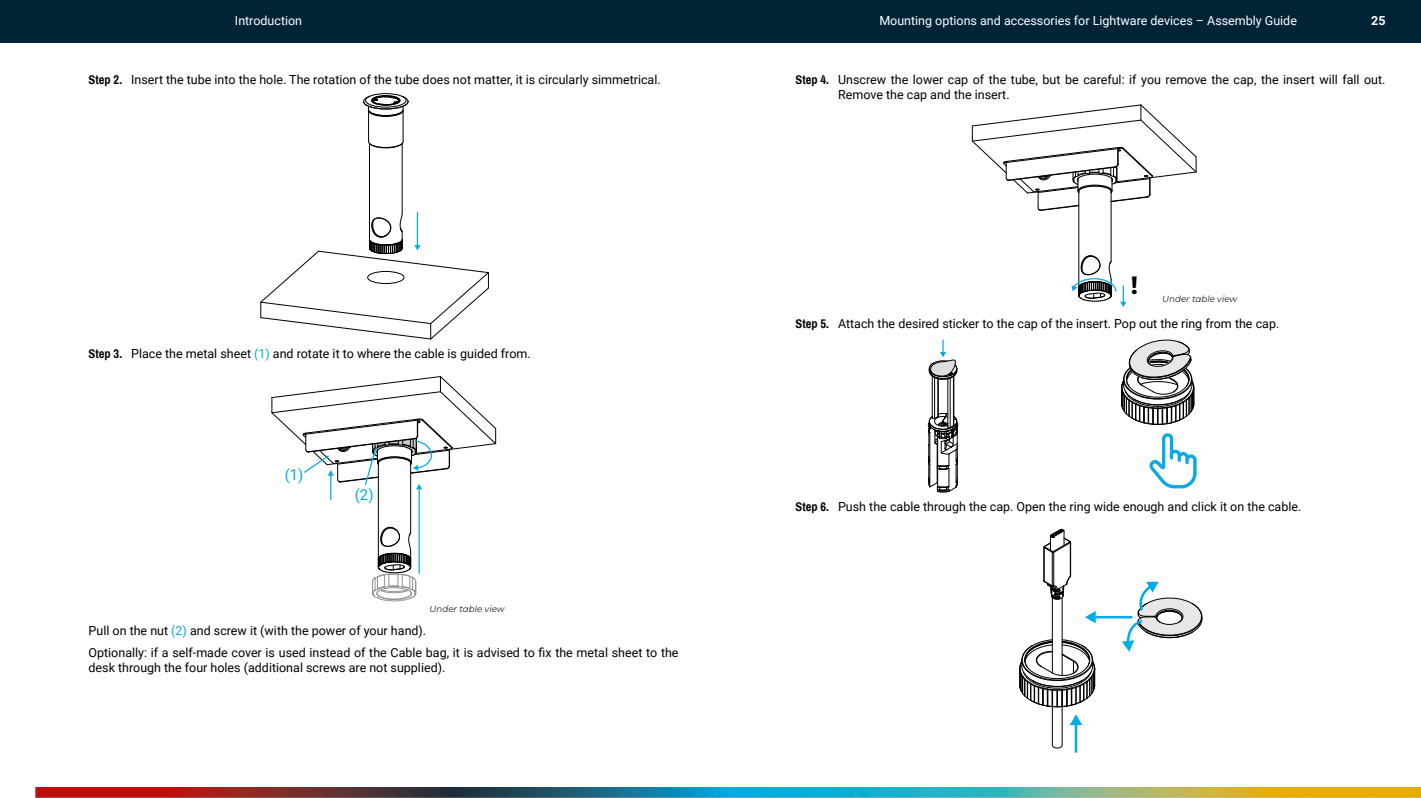
<style>
.page{position:relative;width:1421px;height:798px;background:#fff}
.page>*{position:absolute;margin:0;border:0;box-sizing:border-box;transform-origin:0 0}
.t1{font:700 25px "Montserrat";color:#000}
.t2{font:15px "Roboto";color:#00ace7}
.t3{font:12.5px/22.1px "Roboto";color:#000}
.t4{font:12.5px "Roboto";color:#fff}
.t5{font:700 12.5px "Roboto";color:#fff}
.t6{font:italic 8.75px "Montserrat";color:#1c1c1b}
.s1{font-family:"Archivo Narrow";font-weight:700}
.s2{color:#00afe9}
</style>
<div class="page">
<div style="left:0;top:0;width:1421px;height:43px;background:#002436"></div>
<img style="left:35px;top:787px;width:1386px;height:10px">
<hr style="left:403px;top:111px;width:1px;height:31px;background:#000">
<hr style="left:368px;top:111px;width:1px;height:31px;background:#000">
<hr style="left:369px;top:143px;width:1px;height:96px;background:#000">
<hr style="left:402px;top:143px;width:1px;height:70px;background:#000">
<svg style="left:368px;top:141px;width:36px;height:7px"></svg>
<div style="left:365px;top:93px;width:41px;height:14px;border:1px solid #000;border-radius:50%"></div>
<svg style="left:363px;top:95px;width:46px;height:22px"></svg>
<svg style="left:260px;top:212px;width:229px;height:128px"></svg>
<hr style="left:378px;top:463px;width:1px;height:95px;background:#000">
<hr style="left:410px;top:463px;width:1px;height:70px;background:#000">
<svg style="left:372px;top:526px;width:44px;height:75px"></svg>
<hr style="left:418px;top:488px;width:2px;height:85px;background:#00ace7">
<svg style="left:271px;top:376px;width:225px;height:123px"></svg>
<hr style="left:1078px;top:191px;width:1px;height:96px;background:#000">
<hr style="left:1111px;top:191px;width:1px;height:70px;background:#000">
<svg style="left:971px;top:104px;width:226px;height:107px"></svg>
<svg style="left:1071px;top:255px;width:55px;height:52px"></svg>
<hr style="left:937px;top:378px;width:1px;height:38px;background:#000">
<hr style="left:934px;top:377px;width:1px;height:41px;background:#000">
<hr style="left:938px;top:378px;width:1px;height:38px;background:#000">
<hr style="left:932px;top:376px;width:1px;height:42px;background:#000">
<hr style="left:950px;top:378px;width:1px;height:49px;background:#000">
<hr style="left:947px;top:378px;width:1px;height:49px;background:#000">
<hr style="left:953px;top:376px;width:1px;height:49px;background:#000">
<svg style="left:927px;top:413px;width:31px;height:79px"></svg>
<svg style="left:928px;top:339px;width:29px;height:41px"></svg>
<svg style="left:1121px;top:339px;width:74px;height:86px"></svg>
<svg style="left:1149px;top:433px;width:48px;height:55px"></svg>
<hr style="left:1052px;top:552px;width:1px;height:33px;background:#000">
<hr style="left:1044px;top:547px;width:1px;height:34px;background:#000">
<hr style="left:1053px;top:552px;width:1px;height:33px;background:#000">
<hr style="left:1043px;top:547px;width:1px;height:33px;background:#000">
<hr style="left:1070px;top:542px;width:1px;height:33px;background:#000">
<svg style="left:1043px;top:528px;width:28px;height:25px"></svg>
<hr style="left:1062px;top:597px;width:1px;height:78px;background:#000">
<hr style="left:1052px;top:597px;width:1px;height:75px;background:#000">
<svg style="left:1043px;top:575px;width:28px;height:24px"></svg>
<hr style="left:1075px;top:723px;width:2px;height:29px;background:#00ace7">
<svg style="left:1019px;top:639px;width:77px;height:109px"></svg>
<hr style="left:1094px;top:615px;width:38px;height:3px;background:#00ace7">
<svg style="left:1085px;top:611px;width:11px;height:12px"></svg>
<svg style="left:1122px;top:581px;width:81px;height:70px"></svg>
<p class="t4" style="left:235px;top:12px;width:69px">Introduction</p>
<p class="t4" style="left:879px;top:12px;width:419px">Mounting options and accessories for Lightware devices – Assembly Guide</p>
<p class="t5" style="left:1371px;top:12px;width:16px">25</p>
<p class="t3" style="left:89px;top:68px;width:574px"><span class="s1">Step 2.</span> Insert the tube into the hole. The rotation of the tube does not matter, it is circularly simmetrical.</p>
<p class="t3" style="left:89px;top:341px;width:444px"><span class="s1">Step 3.</span> Place the metal sheet <span class="s2">(1)</span> and rotate it to where the cable is guided from.</p>
<p class="t2" style="left:285px;top:463px;width:20px">(1)</p>
<p class="t2" style="left:355px;top:484px;width:20px">(2)</p>
<p class="t6" style="left:430px;top:603px;width:77px">Under table view</p>
<p class="t3" style="left:89px;top:618px;width:591px">Pull on the nut <span class="s2">(2)</span> and screw it (with the power of your hand).<br>Optionally: if a self-made cover is used instead of the Cable bag, it is advised to fix the metal sheet to the</p>
<p class="t3" style="left:89px;top:656px;width:358px">desk through the four holes (additional screws are not supplied).</p>
<p class="t3" style="left:838px;top:71px;width:549px;line-height:15px;text-indent:-43px"><span class="s1">Step 4.</span> Unscrew the lower cap of the tube, but be careful: if you remove the cap, the insert will fall out.<br>Remove the cap and the insert.</p>
<h1 class="t1" style="left:1131px;top:267px;width:9px">!</h1>
<p class="t6" style="left:1162px;top:292px;width:77px">Under table view</p>
<p class="t3" style="left:795px;top:311px;width:485px"><span class="s1">Step 5.</span> Attach the desired sticker to the cap of the insert. Pop out the ring from the cap.</p>
<p class="t3" style="left:795px;top:495px;width:507px"><span class="s1">Step 6.</span> Push the cable through the cap. Open the ring wide enough and click it on the cable.</p>
</div>
